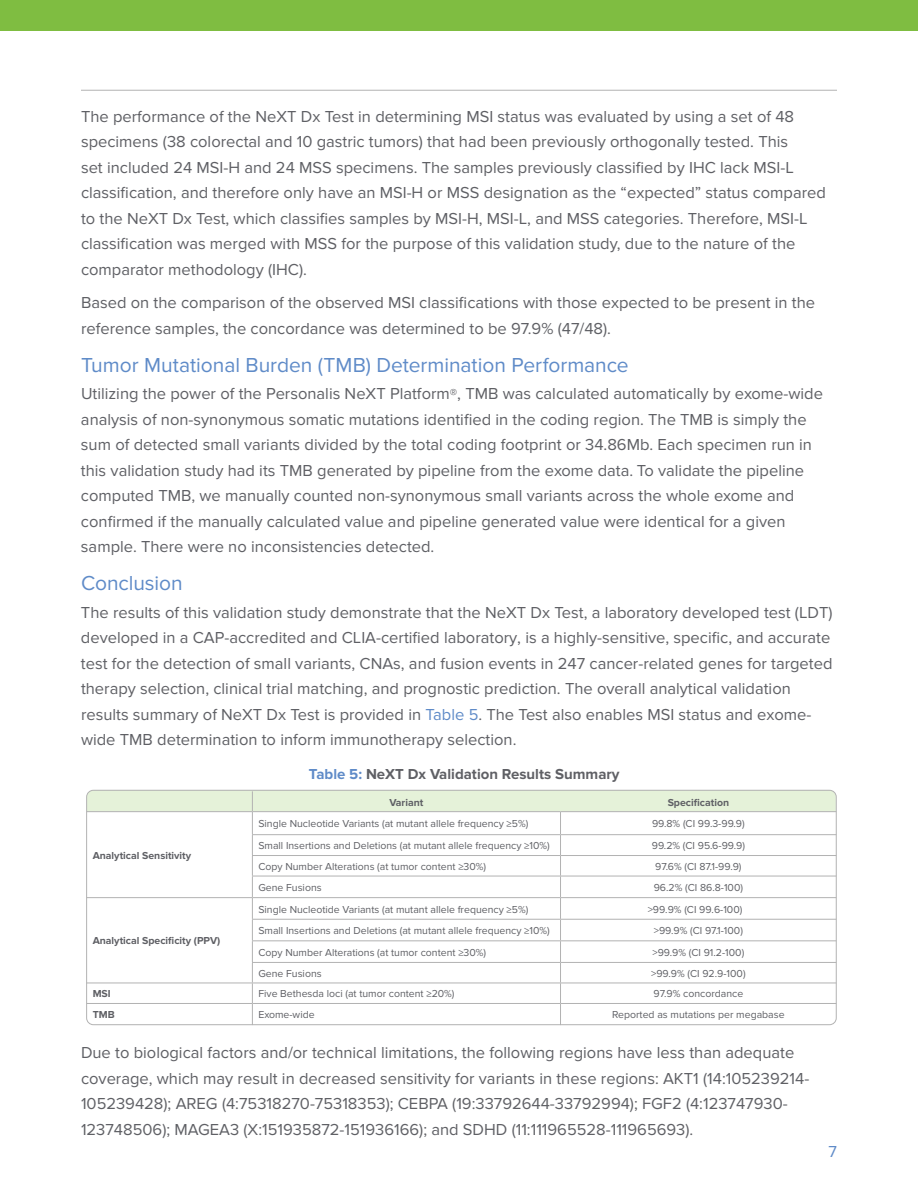
<style>
.page{position:relative;width:918px;height:1188px;background:#fff}
.page>*{position:absolute;margin:0;border:0;box-sizing:border-box;transform-origin:0 0}
.t1{font:21px "Proxima Nova";color:#5f8bc8}
.t2{font:16.5px/25.5px "Proxima Nova";color:#5f6065}
.t3{font:16.5px "Proxima Nova";color:#5f8bc8}
.t4{font:700 15px "Proxima Nova";color:#5f6065}
.t5{font:10.5px "Proxima Nova";color:#5f6065}
.t6{font:700 10.5px "Proxima Nova";color:#5f6065}
.s1{font-size:15px}
.s2{color:#5f8bc8}
</style>
<div class="page">
<div style="left:0;top:0;width:918px;height:31px;background:#7fbd41"></div>
<hr style="left:81px;top:90px;width:756px;height:1px;background:#b2b2b2">
<svg style="left:87px;top:791px;width:749px;height:233px"></svg>
<hr style="left:252px;top:940px;width:309px;height:1px;background:#b2b2b2">
<hr style="left:561px;top:940px;width:275px;height:1px;background:#b2b2b2">
<hr style="left:252px;top:962px;width:309px;height:1px;background:#b2b2b2">
<hr style="left:561px;top:962px;width:275px;height:1px;background:#b2b2b2">
<hr style="left:87px;top:983px;width:165px;height:1px;background:#b2b2b2">
<hr style="left:252px;top:983px;width:309px;height:1px;background:#b2b2b2">
<hr style="left:561px;top:983px;width:275px;height:1px;background:#b2b2b2">
<hr style="left:87px;top:1003px;width:165px;height:1px;background:#b2b2b2">
<hr style="left:252px;top:1003px;width:309px;height:1px;background:#b2b2b2">
<hr style="left:561px;top:1003px;width:275px;height:1px;background:#b2b2b2">
<div style="left:86px;top:790px;width:751px;height:235px;border:1px solid #b2b2b2;border-radius:7px"></div>
<p class="t2" style="left:81px;top:104px;width:746px">The performance of the NeXT Dx Test in determining MSI status was evaluated by using a set of 48 specimens (38 colorectal and 10 gastric tumors) that had been previously orthogonally tested. This<br>set included 24 MSI-H and 24 MSS specimens. The samples previously classified by IHC lack MSI-L classification, and therefore only have an MSI-H or MSS designation as the “expected” status compared to the NeXT Dx Test, which classifies samples by MSI-H, MSI-L, and MSS categories. Therefore, MSI-L classification was merged with MSS for the purpose of this validation study, due to the nature of the comparator methodology (IHC).</p>
<p class="t2" style="left:81px;top:290px;width:736px">Based on the comparison of the observed MSI classifications with those expected to be present in the reference samples, the concordance was determined to be 97.9% (47/48).</p>
<p class="t1" style="left:81px;top:353px;width:549px">Tumor Mutational Burden (TMB) Determination Performance</p>
<p class="t2" style="left:81px;top:381px;width:744px">Utilizing the power of the Personalis NeXT Platform<span class="s1">®</span>, TMB was calculated automatically by exome-wide analysis of non-synonymous somatic mutations identified in the coding region. The TMB is simply the sum of detected small variants divided by the total coding footprint or 34.86Mb. Each specimen run in this validation study had its TMB generated by pipeline from the exome data. To validate the pipeline computed TMB, we manually counted non-synonymous small variants across the whole exome and confirmed if the manually calculated value and pipeline generated value were identical for a given sample. There were no inconsistencies detected.</p>
<p class="t1" style="left:81px;top:571px;width:103px">Conclusion</p>
<p class="t2" style="left:81px;top:600px;width:753px">The results of this validation study demonstrate that the NeXT Dx Test, a laboratory developed test (LDT) developed in a CAP-accredited and CLIA-certified laboratory, is a highly-sensitive, specific, and accurate test for the detection of small variants, CNAs, and fusion events in 247 cancer-related genes for targeted therapy selection, clinical trial matching, and prognostic prediction. The overall analytical validation results summary of NeXT Dx Test is provided in <span class="s2">Table 5</span>. The Test also enables MSI status and exome&shy;wide TMB determination to inform immunotherapy selection.</p>
<p class="t4" style="left:309px;top:766px;width:312px"><span class="s2">Table 5:</span> NeXT Dx Validation Results Summary</p>
<p class="t6" style="left:389px;top:796px;width:35px">Variant</p>
<p class="t6" style="left:668px;top:796px;width:63px">Specification</p>
<p class="t6" style="left:93px;top:849px;width:100px">Analytical Sensitivity</p>
<p class="t6" style="left:93px;top:935px;width:129px">Analytical Specificity (PPV)</p>
<p class="t5" style="left:258px;top:818px;width:271px">Single Nucleotide Variants (at mutant allele frequency ≥5%)</p>
<p class="t5" style="left:652px;top:818px;width:94px">99.8% (CI 99.3-99.9)</p>
<p class="t5" style="left:258px;top:840px;width:293px">Small Insertions and Deletions (at mutant allele frequency ≥10%)</p>
<p class="t5" style="left:652px;top:840px;width:95px">99.2% (CI 95.6-99.9)</p>
<p class="t5" style="left:258px;top:860px;width:229px">Copy Number Alterations (at tumor content ≥30%)</p>
<p class="t5" style="left:655px;top:860px;width:88px">97.6% (CI 87.1-99.9)</p>
<p class="t5" style="left:258px;top:881px;width:65px">Gene Fusions</p>
<p class="t5" style="left:654px;top:881px;width:91px">96.2% (CI 86.8-100)</p>
<p class="t5" style="left:258px;top:903px;width:271px">Single Nucleotide Variants (at mutant allele frequency ≥5%)</p>
<p class="t5" style="left:648px;top:903px;width:96px">&gt;99.9% (CI 99.6-100)</p>
<p class="t5" style="left:258px;top:925px;width:293px">Small Insertions and Deletions (at mutant allele frequency ≥10%)</p>
<p class="t5" style="left:654px;top:925px;width:91px">&gt;99.9% (CI 97.1-100)</p>
<p class="t5" style="left:258px;top:946px;width:229px">Copy Number Alterations (at tumor content ≥30%)</p>
<p class="t5" style="left:653px;top:946px;width:93px">&gt;99.9% (CI 91.2-100)</p>
<p class="t5" style="left:258px;top:967px;width:65px">Gene Fusions</p>
<p class="t5" style="left:651px;top:967px;width:96px">&gt;99.9% (CI 92.9-100)</p>
<p class="t6" style="left:93px;top:988px;width:20px">MSI</p>
<p class="t5" style="left:258px;top:988px;width:198px">Five Bethesda loci (at tumor content ≥20%)</p>
<p class="t5" style="left:654px;top:988px;width:91px">97.9% concordance</p>
<p class="t6" style="left:93px;top:1009px;width:24px">TMB</p>
<p class="t5" style="left:258px;top:1009px;width:58px">Exome-wide</p>
<p class="t5" style="left:612px;top:1009px;width:174px">Reported as mutations per megabase</p>
<p class="t2" style="left:81px;top:1040px;width:730px">Due to biological factors and/or technical limitations, the following regions have less than adequate coverage, which may result in decreased sensitivity for variants in these regions: AKT1 (14:105239214- 105239428); AREG (4:75318270-75318353); CEBPA (19:33792644-33792994); FGF2 (4:123747930- 123748506); MAGEA3 (X:151935872-151936166); and SDHD (11:111965528-111965693).</p>
<p class="t3" style="left:829px;top:1142px;width:10px">7</p>
</div>
